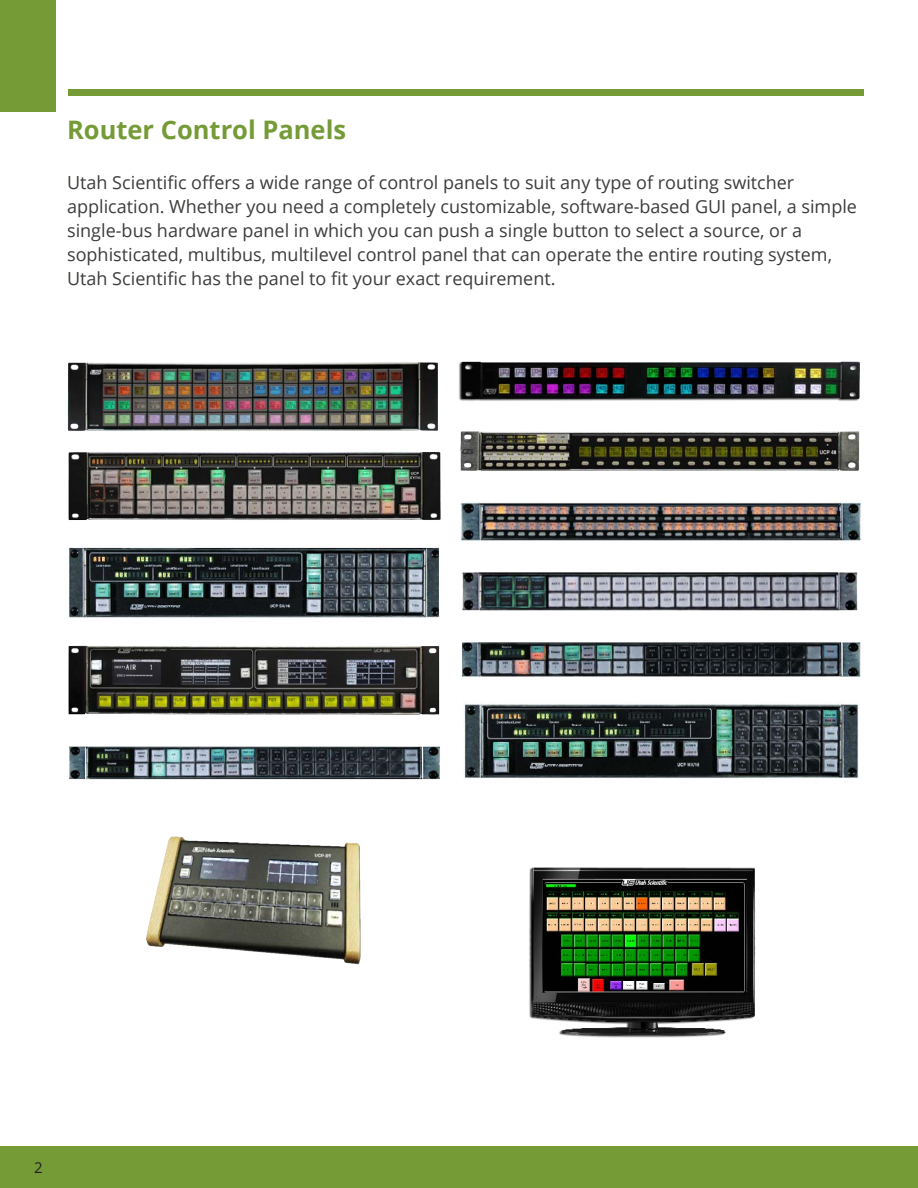
<style>
.page{position:relative;width:918px;height:1188px;background:#fff}
.page>*{position:absolute;margin:0;border:0;box-sizing:border-box;transform-origin:0 0}
.t1{font:700 25.5px "Open Sans";color:#759b37}
.t2{font:18px/24px "Open Sans";color:#3c3c3b}
.t3{font:15px "Open Sans";color:#231f20}
</style>
<div class="page">
<div style="left:0;top:1147px;width:918px;height:41px;background:#759b37"></div>
<div style="left:0;top:0;width:56px;height:111px;background:#759b37"></div>
<div style="left:68px;top:89px;width:795px;height:6px;background:#759b37"></div>
<img style="left:462px;top:642px;width:399px;height:35px">
<img style="left:462px;top:572px;width:396px;height:39px">
<img style="left:460px;top:431px;width:400px;height:40px">
<img style="left:460px;top:500px;width:401px;height:41px">
<img style="left:67px;top:362px;width:371px;height:69px">
<img style="left:68px;top:645px;width:372px;height:70px">
<img style="left:464px;top:701px;width:395px;height:78px">
<img style="left:69px;top:545px;width:371px;height:73px">
<img style="left:68px;top:452px;width:373px;height:68px">
<img style="left:529px;top:867px;width:227px;height:171px">
<img style="left:146px;top:836px;width:215px;height:128px">
<img style="left:69px;top:746px;width:371px;height:34px">
<img style="left:459px;top:361px;width:401px;height:40px">
<p class="t1" style="left:67px;top:112px;width:281px">Router Control Panels</p>
<p class="t2" style="left:67px;top:170px;width:791px">Utah Scientific offers a wide range of control panels to suit any type of routing switcher application. Whether you need a completely customizable, software-based GUI panel, a simple single-bus hardware panel in which you can push a single button to select a source, or a sophisticated, multibus, multilevel control panel that can operate the entire routing system, Utah Scientific has the panel to fit your exact requirement.</p>
<p class="t3" style="left:34px;top:1157px;width:10px">2</p>
</div>
